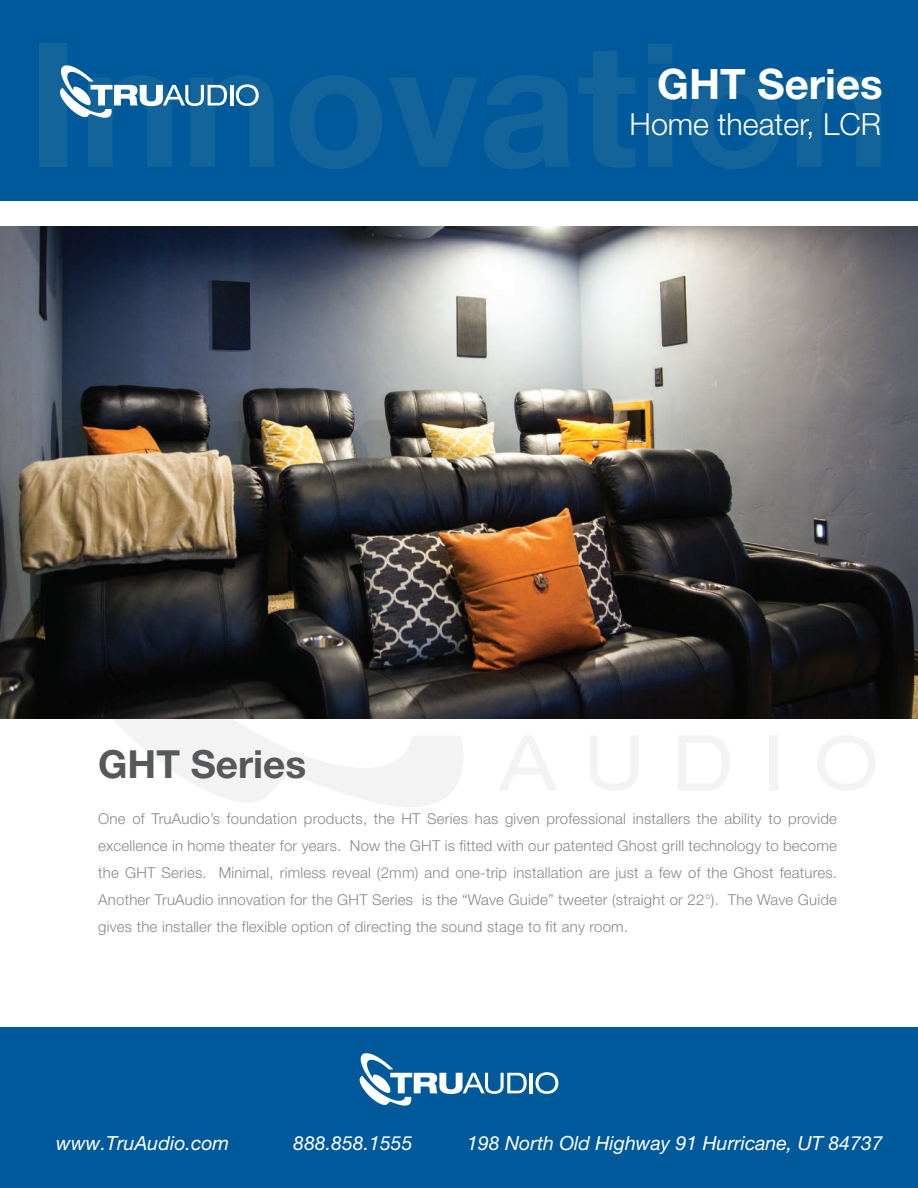
<style>
.page{position:relative;width:918px;height:1188px;background:#fff}
.page>*{position:absolute;margin:0;border:0;box-sizing:border-box;transform-origin:0 0}
.t1{font:700 42px "Helvetica Neue LT Std";color:#fff}
.t2{font:700 38.7px "Helvetica Neue LT Std";color:#57585a}
.t3{font:300 30.45px "Helvetica Neue LT Std";color:#fff}
.t4{font:italic 19.5px "Helvetica Neue";color:#fff}
.t5{font:300 15px/27px "Helvetica Neue";letter-spacing:.015em;color:#87898c;text-align:justify}
</style>
<div class="page">
<svg style="left:113px;top:719px;width:350px;height:88px;fill:#f3f3f3"></svg>
<svg style="left:499px;top:736px;width:58px;height:54px"></svg>
<svg style="left:590px;top:736px;width:48px;height:54px"></svg>
<svg style="left:678px;top:736px;width:52px;height:54px"></svg>
<div style="left:770px;top:735px;width:8px;height:56px;background:#f3f3f3"></div>
<svg style="left:818px;top:736px;width:57px;height:54px"></svg>
<div style="left:0;top:0;width:918px;height:200px;background:#00599b"></div>
<div style="left:0;top:1028px;width:918px;height:160px;background:#00599b"></div>
<hr style="left:530px;top:1073px;width:3px;height:20px;background:#fff">
<svg style="left:535px;top:1072px;width:23px;height:22px"></svg>
<svg style="left:359px;top:1053px;width:168px;height:53px"></svg>
<hr style="left:230px;top:85px;width:3px;height:20px;background:#fff">
<svg style="left:236px;top:84px;width:23px;height:22px"></svg>
<svg style="left:60px;top:65px;width:167px;height:53px"></svg>
<img style="left:0;top:227px;width:918px;height:492px">
<h2 class="t2" style="left:98px;top:740px;width:210px">GHT Series</h2>
<h1 class="t1" style="left:657px;top:58px;width:227px">GHT Series</h1>
<h3 class="t3" style="left:630px;top:106px;width:253px">Home theater, LCR</h3>
<p class="t5" style="left:98px;top:805px;width:740px">One of TruAudio’s foundation products, the HT Series has given professional installers the ability to provide excellence in home theater for years. Now the GHT is fitted with our patented Ghost grill technology to become the GHT Series. Minimal, rimless reveal (2mm) and one-trip installation are just a few of the Ghost features.<br>Another TruAudio innovation for the GHT Series is the “Wave Guide” tweeter (straight or 22°). The Wave Guide gives the installer the flexible option of directing the sound stage to fit any room.</p>
<h3 class="t4" style="left:56px;top:1131px;width:174px">www.TruAudio.com</h3>
<h3 class="t4" style="left:293px;top:1131px;width:121px">888.858.1555</h3>
<h3 class="t4" style="left:467px;top:1131px;width:417px">198 North Old Highway 91 Hurricane, UT 84737</h3>
</div>
